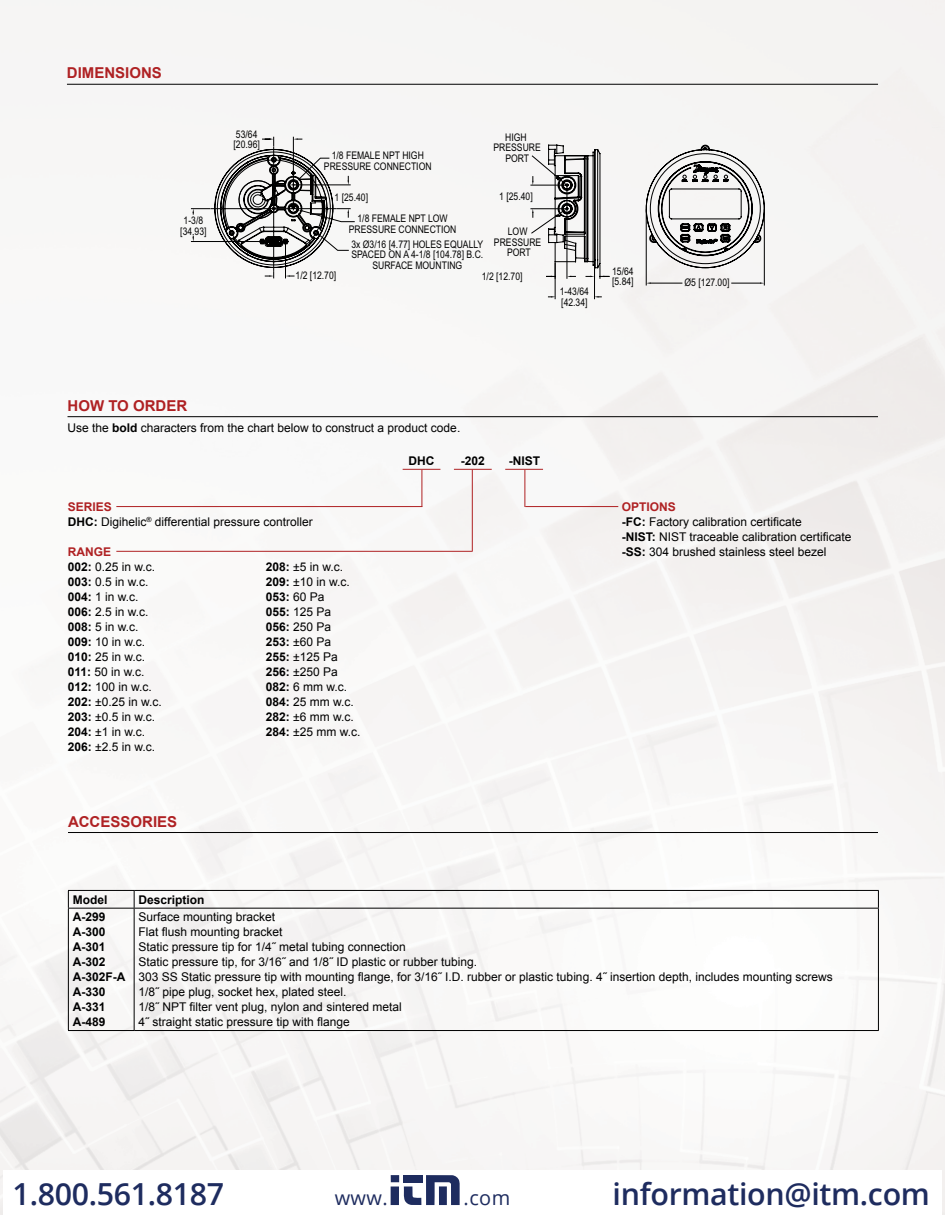
<style>
.page{position:relative;width:945px;height:1215px;background:#fff}
.page>*{position:absolute;margin:0;border:0;box-sizing:border-box;transform-origin:0 0}
.t1{font:600 30.45px "Open Sans";letter-spacing:-.01em;color:#1e2c5f}
.t2{font:19.95px "Open Sans";letter-spacing:.02em;color:#1e2c5f}
.t3{font:700 15px "Arial";color:#af2123}
.t4{font:12px/15px "Arial";color:#000}
.t5{font:700 12px/15px "Arial";color:#000}
.t6{font:10.5px/10.5px "Arial Narrow";color:#010101;text-align:center}
.s1{font-weight:700}
.s2{font-weight:700;color:#af2123}
</style>
<div class="page">
<hr style="left:67px;top:84px;width:811px;height:1px;background:#000">
<hr style="left:555px;top:263px;width:1px;height:36px;background:#000">
<hr style="left:594px;top:269px;width:1px;height:30px;background:#000">
<svg style="left:548px;top:296px;width:8px;height:2px"></svg>
<svg style="left:595px;top:296px;width:6px;height:2px"></svg>
<svg style="left:531px;top:144px;width:234px;height:142px"></svg>
<svg style="left:191px;top:137px;width:164px;height:141px"></svg>
<hr style="left:68px;top:832px;width:810px;height:1px;background:#000">
<hr style="left:68px;top:890px;width:66px;height:1px;background:#000">
<svg style="left:68px;top:891px;width:1px;height:17px"></svg>
<hr style="left:134px;top:890px;width:745px;height:1px;background:#000">
<svg style="left:878px;top:891px;width:1px;height:17px"></svg>
<hr style="left:68px;top:908px;width:66px;height:1px;background:#000">
<hr style="left:68px;top:909px;width:1px;height:121px;background:#000">
<hr style="left:134px;top:908px;width:745px;height:1px;background:#000">
<hr style="left:878px;top:909px;width:1px;height:121px;background:#000">
<hr style="left:68px;top:1030px;width:66px;height:1px;background:#000">
<hr style="left:134px;top:1030px;width:745px;height:1px;background:#000">
<svg style="left:134px;top:891px;width:1px;height:17px"></svg>
<hr style="left:134px;top:909px;width:1px;height:121px;background:#000">
<hr style="left:116px;top:506px;width:306px;height:1px;background:#af2123">
<hr style="left:116px;top:551px;width:356px;height:1px;background:#af2123">
<hr style="left:505px;top:469px;width:38px;height:1px;background:#af2123">
<hr style="left:454px;top:469px;width:38px;height:1px;background:#af2123">
<hr style="left:403px;top:469px;width:37px;height:1px;background:#af2123">
<hr style="left:525px;top:506px;width:93px;height:1px;background:#af2123">
<hr style="left:472px;top:470px;width:1px;height:82px;background:#af2123">
<hr style="left:422px;top:470px;width:1px;height:37px;background:#af2123">
<hr style="left:525px;top:470px;width:1px;height:37px;background:#af2123">
<hr style="left:68px;top:416px;width:810px;height:1px;background:#000">
<div style="left:391px;top:1175px;width:8px;height:7px;background:#1e2c5f"></div>
<div style="left:391px;top:1187px;width:8px;height:18px;background:#1e2c5f"></div>
<svg style="left:403px;top:1175px;width:57px;height:30px"></svg>
<p class="t3" style="left:67px;top:63px;width:97px">DIMENSIONS</p>
<p class="t6" style="left:180px;top:215px;width:28px">1-3/8 [34.93]</p>
<p class="t6" style="left:234px;top:128px;width:28px;text-align:left">53/64 [20.96]</p>
<p class="t6" style="left:324px;top:150px;width:109px">1/8 FEMALE NPT HIGH<br>PRESSURE CONNECTION</p>
<p class="t6" style="left:335px;top:192px;width:35px">1 [25.40]</p>
<p class="t6" style="left:349px;top:213px;width:109px">1/8 FEMALE NPT LOW<br>PRESSURE CONNECTION</p>
<p class="t6" style="left:351px;top:238px;width:134px">3x Ø3/16 [4.77] HOLES EQUALLY<br>SPACED ON A 4-1/8 [104.78] B.C.<br>SURFACE MOUNTING</p>
<p class="t6" style="left:494px;top:131px;width:49px">HIGH<br>PRESSURE<br>PORT</p>
<p class="t6" style="left:499px;top:191px;width:35px">1 [25.40]</p>
<p class="t6" style="left:494px;top:226px;width:49px">LOW<br>PRESSURE<br>PORT</p>
<p class="t6" style="left:296px;top:269px;width:42px">1/2 [12.70]</p>
<p class="t6" style="left:482px;top:271px;width:42px">1/2 [12.70]</p>
<p class="t6" style="left:560px;top:286px;width:31px;text-align:left">1-43/64 [42.34]</p>
<p class="t6" style="left:612px;top:265px;width:23px;text-align:left">15/64 [5.84]</p>
<p class="t6" style="left:685px;top:277px;width:47px">Ø5 [127.00]</p>
<p class="t3" style="left:68px;top:396px;width:121px">HOW TO ORDER</p>
<p class="t4" style="left:68px;top:420px;width:394px">Use the <span class="s1">bold</span> characters from the chart below to construct a product code.</p>
<p class="t4" style="left:68px;top:499px;width:247px"><span class="s2">SERIES<br></span><span class="s1">DHC:</span> Digihelic<sup>®</sup> differential pressure controller</p>
<p class="t4" style="left:68px;top:544px;width:95px"><span class="s2">RANGE<br></span><span class="s1">002:</span> 0.25 in w.c.<br><span class="s1">003:</span> 0.5 in w.c.<br><span class="s1">004:</span> 1 in w.c.<br><span class="s1">006:</span> 2.5 in w.c.<br><span class="s1">008:</span> 5 in w.c.<br><span class="s1">009:</span> 10 in w.c.<br><span class="s1">010:</span> 25 in w.c.<br><span class="s1">011:</span> 50 in w.c.<br><span class="s1">012:</span> 100 in w.c.<br><span class="s1">202:</span> ±0.25 in w.c.<br><span class="s1">203:</span> ±0.5 in w.c.<br><span class="s1">204:</span> ±1 in w.c.<br><span class="s1">206:</span> ±2.5 in w.c.</p>
<p class="t4" style="left:266px;top:559px;width:96px"><span class="s1">208:</span> ±5 in w.c.<br><span class="s1">209:</span> ±10 in w.c.<br><span class="s1">053:</span> 60 Pa<br><span class="s1">055:</span> 125 Pa<br><span class="s1">056:</span> 250 Pa<br><span class="s1">253:</span> ±60 Pa<br><span class="s1">255:</span> ±125 Pa<br><span class="s1">256:</span> ±250 Pa<br><span class="s1">082:</span> 6 mm w.c.<br><span class="s1">084:</span> 25 mm w.c.<br><span class="s1">282:</span> ±6 mm w.c.<br><span class="s1">284:</span> ±25 mm w.c.</p>
<p class="t3" style="left:68px;top:812px;width:111px">ACCESSORIES</p>
<p class="t5" style="left:409px;top:454px;width:27px">DHC</p>
<p class="t5" style="left:461px;top:454px;width:26px">-202</p>
<p class="t5" style="left:509px;top:454px;width:33px">-NIST</p>
<p class="t4" style="left:622px;top:499px;width:231px"><span class="s2">OPTIONS<br></span><span class="s1">-FC:</span> Factory calibration certificate<br><span class="s1">-NIST:</span> NIST traceable calibration certificate <span class="s1">-SS:</span> 304 brushed stainless steel bezel</p>
<p class="t5" style="left:73px;top:892px;width:36px">Model</p>
<p class="t5" style="left:138px;top:892px;width:68px">Description</p>
<p class="t5" style="left:73px;top:910px;width:54px">A-299<br>A-300<br>A-301<br>A-302<br>A-302F-A<br>A-330<br>A-331<br>A-489</p>
<p class="t4" style="left:138px;top:910px;width:696px">Surface mounting bracket<br>Flat flush mounting bracket<br>Static pressure tip for 1/4˝ metal tubing connection<br>Static pressure tip, for 3/16˝ and 1/8˝ ID plastic or rubber tubing.<br>303 SS Static pressure tip with mounting flange, for 3/16˝ I.D. rubber or plastic tubing. 4˝ insertion depth, includes mounting screws 1/8˝ pipe plug, socket hex, plated steel.<br>1/8˝ NPT filter vent plug, nylon and sintered metal<br>4˝ straight static pressure tip with flange</p>
<h1 class="t1" style="left:13px;top:1173px;width:213px">1.800.561.8187</h1>
<h2 class="t2" style="left:335px;top:1184px;width:55px">www.</h2>
<h2 class="t2" style="left:464px;top:1184px;width:48px">.com</h2>
<h1 class="t1" style="left:613px;top:1173px;width:319px">information@itm.com</h1>
</div>
